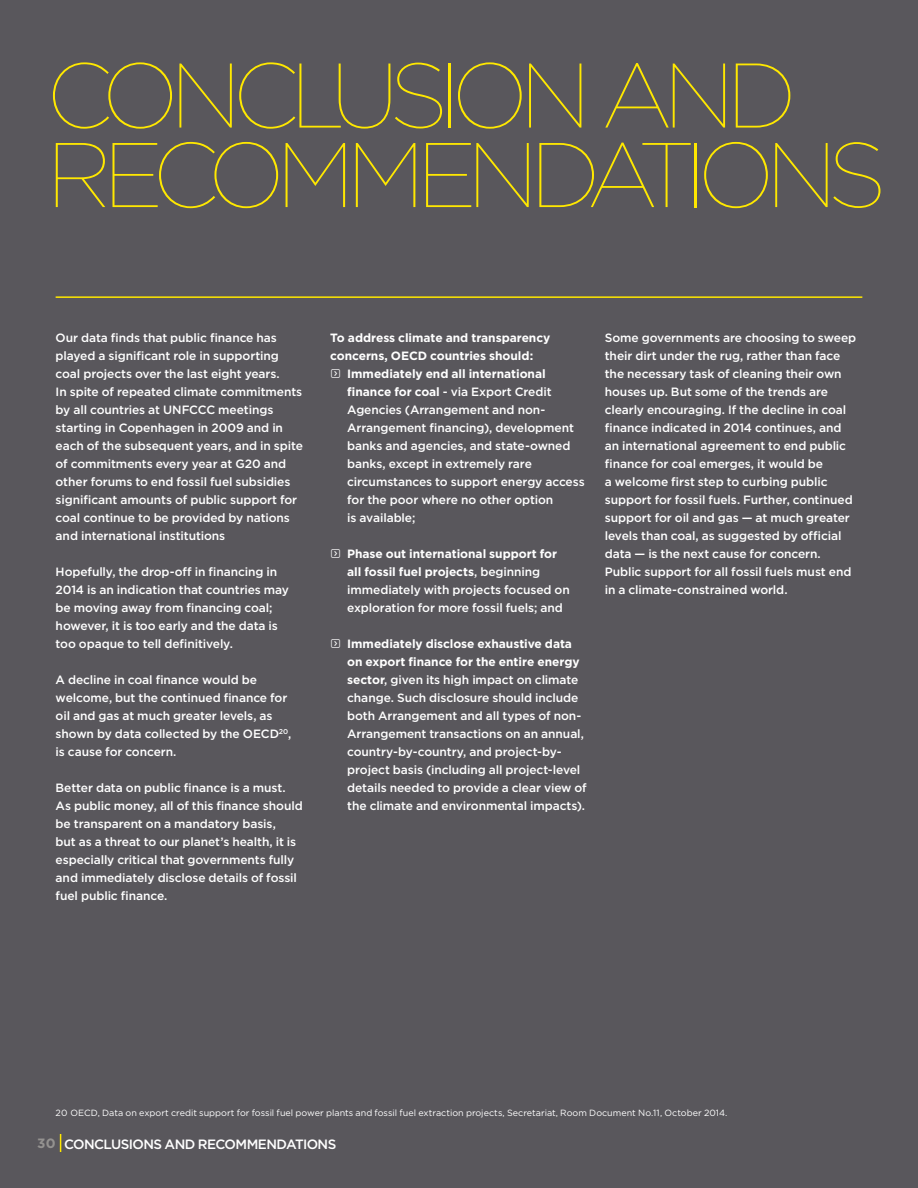
<style>
.page{position:relative;width:918px;height:1188px;background:#59575c}
.page>*{position:absolute;margin:0;border:0;box-sizing:border-box;transform-origin:0 0}
.t1{font:100 91.5px/79.5px "Gotham";letter-spacing:-.1em;color:#ffe800}
.t2{font:500 13.5px "Gotham";letter-spacing:-.04em;color:#fff}
.t3{font:500 12px/18px "Gotham";letter-spacing:-.005em;color:#fff}
.t4{font:700 12px "Gotham";letter-spacing:-.005em;color:#fff}
.t5{font:9px "Gotham";color:#fff}
.s1{font-weight:700}
.s2{font-weight:700;color:#949290}
</style>
<div class="page">
<hr style="left:56px;top:296px;width:806px;height:2px;background:#ffe800">
<svg style="left:60px;top:1134px;width:1px;height:18px"></svg>
<h1 class="t1" style="left:46px;top:55px;width:842px">CONCLUSION AND<br>RECOMMENDATIONS</h1>
<p class="t3" style="left:56px;top:328px;width:249px">Our data finds that public finance has played a significant role in supporting coal projects over the last eight years.<br>In spite of repeated climate commitments by all countries at UNFCCC meetings starting in Copenhagen in 2009 and in each of the subsequent years, and in spite of commitments every year at G20 and other forums to end fossil fuel subsidies significant amounts of public support for coal continue to be provided by nations and international institutions</p>
<p class="t3" style="left:56px;top:562px;width:235px">Hopefully, the drop-off in financing in 2014 is an indication that countries may be moving away from financing coal; however, it is too early and the data is too opaque to tell definitively.</p>
<p class="t3" style="left:56px;top:670px;width:237px">A decline in coal finance would be welcome, but the continued finance for oil and gas at much greater levels, as shown by data collected by the OECD<sup>20</sup>, is cause for concern.</p>
<p class="t3" style="left:56px;top:778px;width:249px">Better data on public finance is a must.<br>As public money, all of this finance should be transparent on a mandatory basis,<br>but as a threat to our planet’s health, it is especially critical that governments fully and immediately disclose details of fossil fuel public finance.</p>
<p class="t4" style="left:330px;top:331px;width:222px">To address climate and transparency</p>
<p class="t4" style="left:330px;top:349px;width:204px">concerns, OECD countries should:</p>
<p class="t4" style="left:330px;top:367px;width:217px"><sub>f</sub> Immediately end all international</p>
<p class="t3" style="left:347px;top:382px;width:206px"><span class="s1">finance for coal</span> - via Export Credit</p>
<p class="t3" style="left:347px;top:400px;width:200px">Agencies (Arrangement and non-</p>
<p class="t3" style="left:347px;top:418px;width:228px">Arrangement financing), development</p>
<p class="t3" style="left:347px;top:436px;width:225px">banks and agencies, and state-owned</p>
<p class="t3" style="left:347px;top:454px;width:186px">banks, except in extremely rare</p>
<p class="t3" style="left:347px;top:472px;width:239px">circumstances to support energy access</p>
<p class="t3" style="left:347px;top:490px;width:208px">for the poor where no other option</p>
<p class="t3" style="left:347px;top:508px;width:70px">is available;</p>
<p class="t3" style="left:347px;top:544px;width:224px;text-indent:-17px"><sub>f</sub> <span class="s1">Phase out international support for all fossil fuel projects</span>, beginning immediately with projects focused on exploration for more fossil fuels; and</p>
<p class="t3" style="left:347px;top:634px;width:241px;text-indent:-17px"><sub>f</sub> <span class="s1">Immediately disclose exhaustive data on export finance for the entire energy sector</span>, given its high impact on climate change. Such disclosure should include both Arrangement and all types of non-Arrangement transactions on an annual, country-by-country, and project-by&shy;project basis (including all project-level details needed to provide a clear view of the climate and environmental impacts).</p>
<p class="t3" style="left:605px;top:328px;width:253px">Some governments are choosing to sweep their dirt under the rug, rather than face the necessary task of cleaning their own houses up. But some of the trends are clearly encouraging. If the decline in coal finance indicated in 2014 continues, and an international agreement to end public finance for coal emerges, it would be<br>a welcome first step to curbing public support for fossil fuels. Further, continued support for oil and gas — at much greater levels than coal, as suggested by official data — is the next cause for concern.<br>Public support for all fossil fuels must end in a climate-constrained world.</p>
<p class="t5" style="left:56px;top:1108px;width:673px">20 OECD, Data on export credit support for fossil fuel power plants and fossil fuel extraction projects, Secretariat, Room Document No.11, October 2014.</p>
<p class="t2" style="left:37px;top:1136px;width:301px"><span class="s2">30</span> CONCLUSIONS AND RECOMMENDATIONS</p>
</div>
